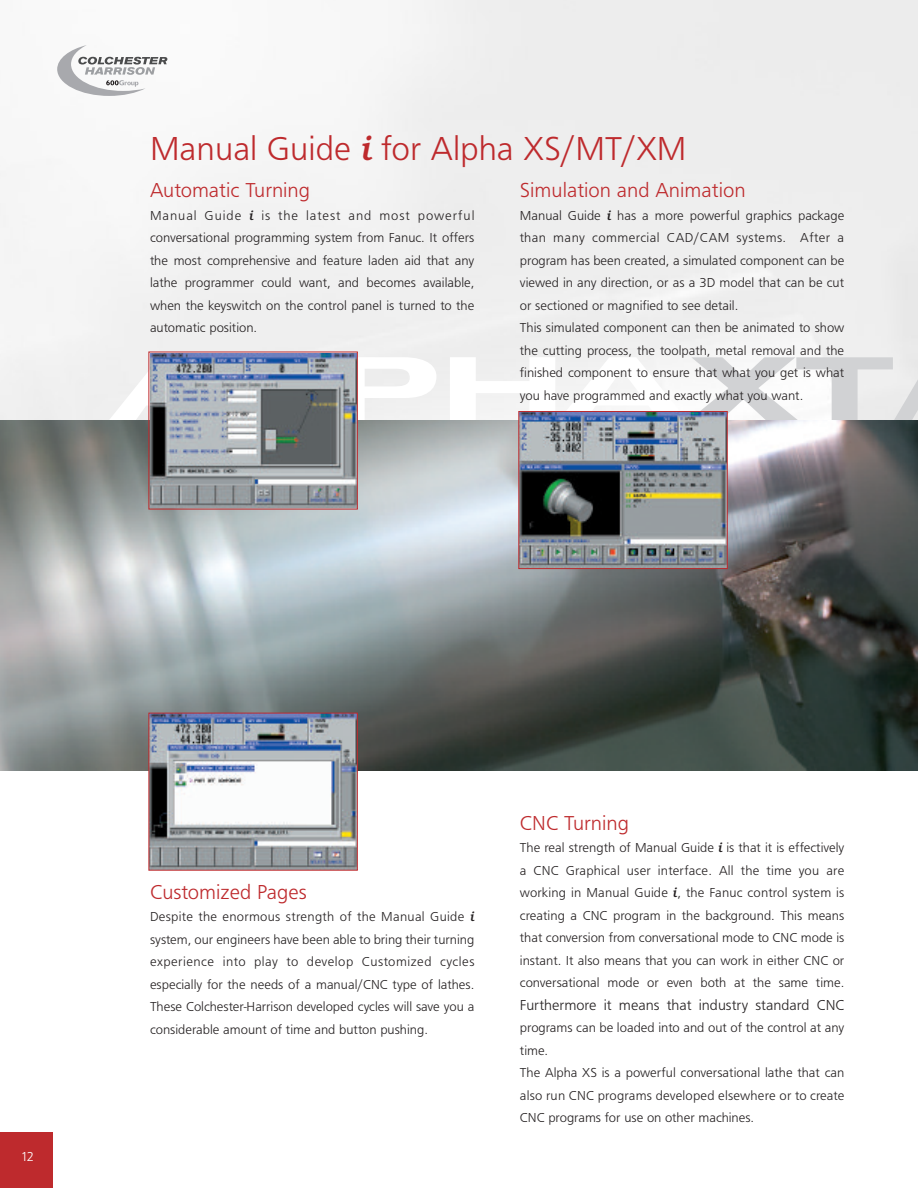
<style>
.page{position:relative;width:918px;height:1188px;background:#fff}
.page>*{position:absolute;margin:0;border:0;box-sizing:border-box;transform-origin:0 0}
.t1{font:300 34.5px "Frutus T";color:#be2a2d}
.t2{font:300 21px "Frutus T";color:#be2a2d}
.t3{font:300 15px "Frutus T";color:#231f20}
.t4{font:300 13.5px/22.5px "Frutus T";color:#231f20;text-align:justify}
.t5{font:300 13.5px "Frutus T";color:#fff}
.s1{font-family:"Bookman Itc T";font-weight:500;font-style:italic}
</style>
<div class="page">
<div style="left:0;top:1132px;width:53px;height:56px;background:#be2a2d"></div>
<svg style="left:57px;top:45px;width:110px;height:51px"></svg>
<svg style="left:364px;top:357px;width:72px;height:63px"></svg>
<svg style="left:109px;top:357px;width:39px;height:63px"></svg>
<svg style="left:450px;top:356px;width:468px;height:64px"></svg>
<img style="left:0;top:420px;width:918px;height:351px">
<img style="left:150px;top:354px;width:206px;height:153px">
<div style="left:148px;top:352px;width:210px;height:157px;border:1px solid #be2a2d"></div>
<img style="left:520px;top:413px;width:206px;height:154px">
<div style="left:518px;top:411px;width:210px;height:158px;border:1px solid #be2a2d"></div>
<img style="left:150px;top:715px;width:206px;height:154px">
<div style="left:148px;top:713px;width:210px;height:158px;border:1px solid #be2a2d"></div>
<h1 class="t1" style="left:150px;top:127px;width:538px">Manual Guide <span class="s1">i</span> for Alpha XS/MT/XM</h1>
<h2 class="t2" style="left:150px;top:178px;width:162px">Automatic Turning</h2>
<p class="t4" style="left:150px;top:204px;width:326px">Manual Guide <span class="s1">i</span> is the latest and most powerful conversational programming system from Fanuc. It offers the most comprehensive and feature laden aid that any lathe programmer could want, and becomes available, when the keyswitch on the control panel is turned to the automatic position.</p>
<h2 class="t2" style="left:520px;top:178px;width:227px">Simulation and Animation</h2>
<p class="t4" style="left:520px;top:204px;width:326px;text-align:left">Manual Guide <span class="s1">i</span> has a more powerful graphics package than many commercial CAD/CAM systems. After a program has been created, a simulated component can be viewed in any direction, or as a 3D model that can be cut or sectioned or magnified to see detail.<br>This simulated component can then be animated to show the cutting process, the toolpath, metal removal and the finished component to ensure that what you get is what you have programmed and exactly what you want.</p>
<p class="t5" style="left:21px;top:1148px;width:15px">12</p>
<h2 class="t2" style="left:150px;top:879px;width:158px">Customized Pages</h2>
<p class="t4" style="left:150px;top:905px;width:326px">Despite the enormous strength of the Manual Guide <span class="s1">i </span>system, our engineers have been able to bring their turning experience into play to develop Customized cycles especially for the needs of a manual/CNC type of lathes.<br>These Colchester-Harrison developed cycles will save you a considerable amount of time and button pushing.</p>
<h2 class="t2" style="left:520px;top:810px;width:111px">CNC Turning</h2>
<p class="t4" style="left:520px;top:836px;width:326px">The real strength of Manual Guide <span class="s1">i</span> is that it is effectively a CNC Graphical user interface. All the time you are working in Manual Guide <span class="s1">i</span>, the Fanuc control system is creating a CNC program in the background. This means that conversion from conversational mode to CNC mode is instant. It also means that you can work in either CNC or conversational mode or even both at the same time.</p>
<p class="t3" style="left:520px;top:996px;width:326px">Furthermore it means that industry standard CNC</p>
<p class="t4" style="left:520px;top:1016px;width:326px;text-align:left">programs can be loaded into and out of the control at any time.<br>The Alpha XS is a powerful conversational lathe that can also run CNC programs developed elsewhere or to create CNC programs for use on other machines.</p>
</div>
